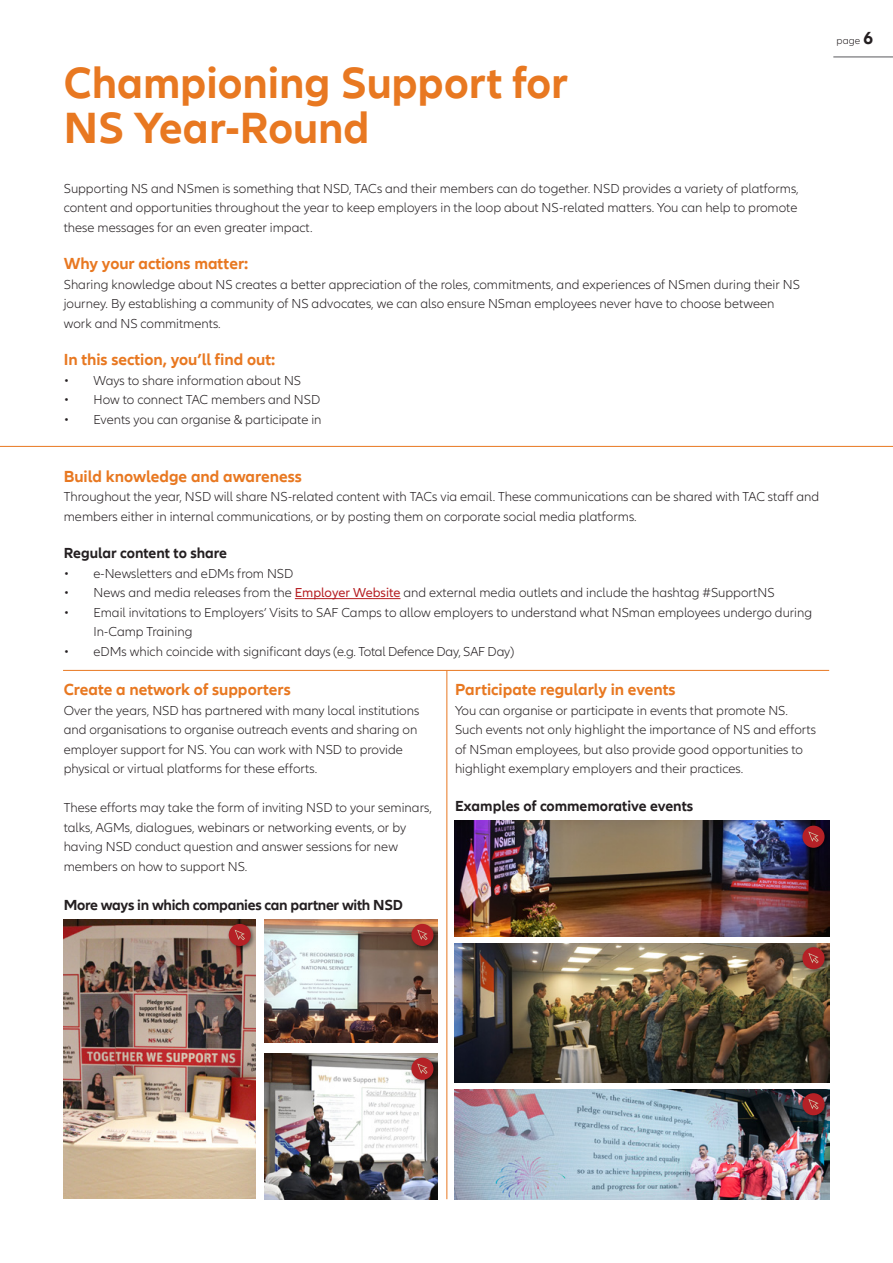
<style>
.page{position:relative;width:893px;height:1263px;background:#fff}
.page>*{position:absolute;margin:0;border:0;box-sizing:border-box;transform-origin:0 0}
.t1{font:700 45px/45px "Allianz Neo";color:#e87821}
.t2{font:700 16.5px "Allianz Neo";color:#e87821}
.t3{font:700 15px "Allianz Neo";letter-spacing:-.01em;color:#241f21}
.t4{font:300 13.5px/19.5px "Allianz Neo W04";color:#241f21}
.t5{font:300 10.5px "Allianz Neo W04";color:#241f21}
.s1{font-family:"Allianz Neo";font-weight:400;color:#b62024}
.s2{font-family:"Allianz Neo";font-weight:700;font-size:18px}
</style>
<div class="page">
<hr style="left:833px;top:57px;width:60px;height:1px;background:#59595c">
<img style="left:64px;top:920px;width:191px;height:279px">
<div style="left:226px;top:921px;width:30px;height:30px;background:#000;opacity:.5"></div>
<div style="left:229px;top:924px;width:22px;height:22px;background:#b52126;border-radius:50%"></div>
<svg style="left:235px;top:930px;width:10px;height:10px"></svg>
<img style="left:265px;top:920px;width:173px;height:123px">
<div style="left:409px;top:921px;width:30px;height:30px;background:#000;opacity:.5"></div>
<div style="left:411px;top:924px;width:22px;height:22px;background:#b52126;border-radius:50%"></div>
<svg style="left:417px;top:930px;width:11px;height:10px"></svg>
<img style="left:265px;top:1054px;width:173px;height:145px">
<div style="left:409px;top:1055px;width:30px;height:30px;background:#000;opacity:.5"></div>
<div style="left:411px;top:1058px;width:22px;height:22px;background:#b52126;border-radius:50%"></div>
<svg style="left:417px;top:1063px;width:11px;height:11px"></svg>
<img style="left:455px;top:821px;width:374px;height:115px">
<div style="left:800px;top:823px;width:30px;height:30px;background:#000;opacity:.5"></div>
<div style="left:802px;top:826px;width:23px;height:22px;background:#b52126;border-radius:50%"></div>
<svg style="left:808px;top:831px;width:11px;height:11px"></svg>
<img style="left:455px;top:943px;width:374px;height:139px">
<div style="left:800px;top:945px;width:30px;height:30px;background:#000;opacity:.5"></div>
<div style="left:802px;top:947px;width:23px;height:22px;background:#b52126;border-radius:50%"></div>
<svg style="left:808px;top:953px;width:11px;height:10px"></svg>
<img style="left:455px;top:1089px;width:374px;height:110px">
<div style="left:800px;top:1091px;width:30px;height:30px;background:#000;opacity:.5"></div>
<div style="left:802px;top:1093px;width:23px;height:22px;background:#b52126;border-radius:50%"></div>
<svg style="left:808px;top:1099px;width:11px;height:10px"></svg>
<hr style="left:0;top:446px;width:893px;height:1px;background:#e87821">
<hr style="left:446px;top:671px;width:1px;height:528px;background:#e87821">
<hr style="left:295px;top:598px;width:105px;height:1px;background:#b62024">
<hr style="left:63px;top:670px;width:766px;height:1px;background:#e87821">
<h1 class="t1" style="left:64px;top:62px;width:506px">Championing Support for<br>NS Year-Round</h1>
<p class="t4" style="left:64px;top:179px;width:736px;text-align:justify">Supporting NS and NSmen is something that NSD, TACs and their members can do together. NSD provides a variety of platforms, content and opportunities throughout the year to keep employers in the loop about NS-related matters. You can help to promote these messages for an even greater impact.</p>
<p class="t2" style="left:64px;top:254px;width:186px">Why your actions matter:</p>
<p class="t4" style="left:64px;top:275px;width:738px">Sharing knowledge about NS creates a better appreciation of the roles, commitments, and experiences of NSmen during their NS journey. By establishing a community of NS advocates, we can also ensure NSman employees never have to choose between work and NS commitments.</p>
<p class="t2" style="left:64px;top:350px;width:213px">In this section, you’ll find out:</p>
<p class="t4" style="left:64px;top:371px;width:239px">• Ways to share information about NS</p>
<p class="t4" style="left:64px;top:391px;width:258px">• How to connect TAC members and NSD</p>
<p class="t4" style="left:64px;top:410px;width:259px">• Events you can organise &amp; participate in</p>
<p class="t2" style="left:64px;top:467px;width:240px">Build knowledge and awareness</p>
<p class="t4" style="left:64px;top:487px;width:757px">Throughout the year, NSD will share NS-related content with TACs via email. These communications can be shared with TAC staff and members either in internal communications, or by posting them on corporate social media platforms.</p>
<p class="t3" style="left:64px;top:544px;width:165px">Regular content to share</p>
<p class="t4" style="left:64px;top:564px;width:231px">• e-Newsletters and eDMs from NSD</p>
<p class="t4" style="left:64px;top:583px;width:712px">• News and media releases from the <span class="s1">Employer Website</span> and external media outlets and include the hashtag #SupportNS</p>
<p class="t4" style="left:94px;top:603px;width:720px;text-indent:-30px">• Email invitations to Employers’ Visits to SAF Camps to allow employers to understand what NSman employees undergo during<br>In-Camp Training</p>
<p class="t4" style="left:64px;top:642px;width:452px">• eDMs which coincide with significant days (e.g. Total Defence Day, SAF Day)</p>
<p class="t2" style="left:455px;top:680px;width:222px">Participate regularly in events</p>
<p class="t4" style="left:455px;top:701px;width:363px">You can organise or participate in events that promote NS.<br>Such events not only highlight the importance of NS and efforts of NSman employees, but also provide good opportunities to highlight exemplary employers and their practices.</p>
<p class="t3" style="left:455px;top:797px;width:240px">Examples of commemorative events</p>
<p class="t2" style="left:64px;top:680px;width:229px">Create a network of supporters</p>
<p class="t4" style="left:64px;top:701px;width:357px">Over the years, NSD has partnered with many local institutions and organisations to organise outreach events and sharing on employer support for NS. You can work with NSD to provide physical or virtual platforms for these efforts.</p>
<p class="t4" style="left:64px;top:798px;width:370px">These efforts may take the form of inviting NSD to your seminars, talks, AGMs, dialogues, webinars or networking events, or by having NSD conduct question and answer sessions for new members on how to support NS.</p>
<p class="t3" style="left:64px;top:896px;width:341px">More ways in which companies can partner with NSD</p>
<p class="t5" style="left:837px;top:34px;width:38px">page <span class="s2">6</span></p>
</div>
